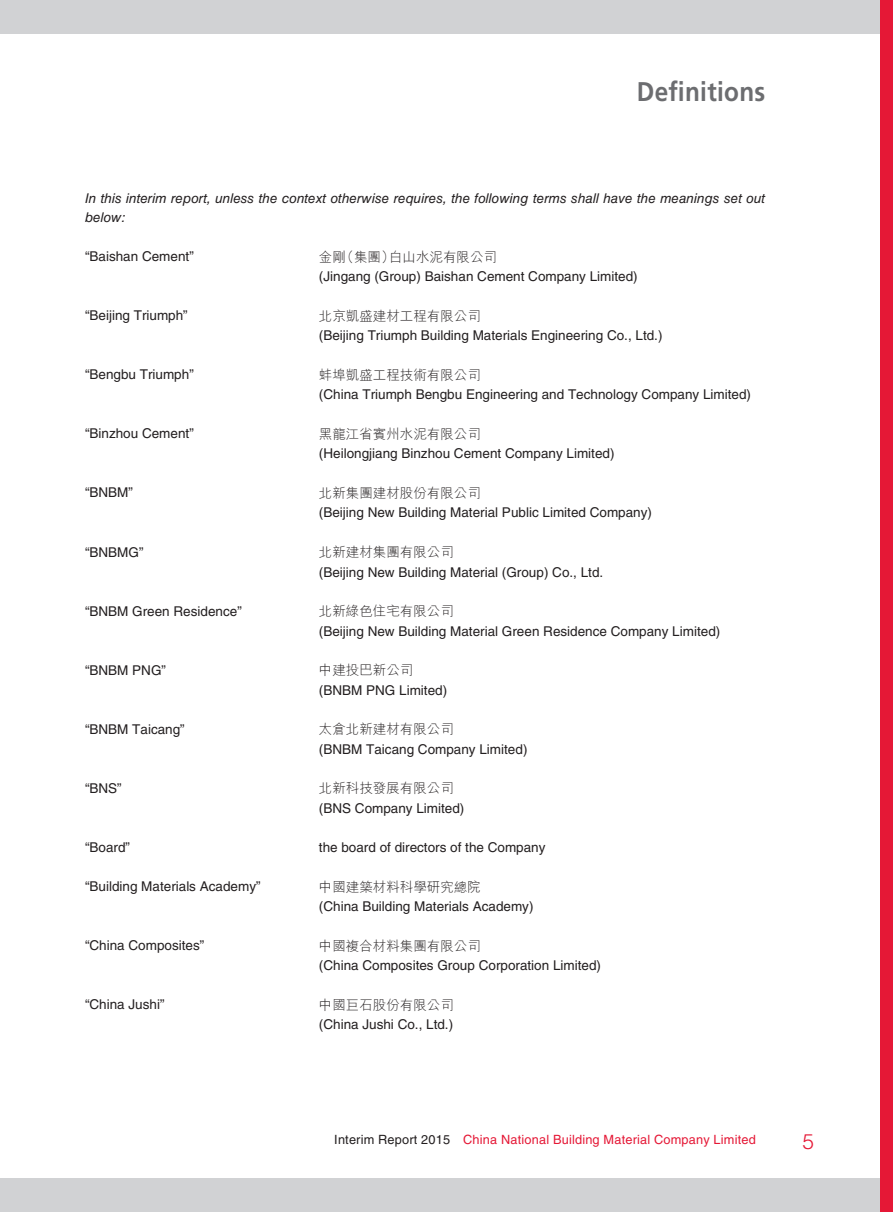
<style>
.page{position:relative;width:893px;height:1212px;background:#fff}
.page>*{position:absolute;margin:0;border:0;box-sizing:border-box;transform-origin:0 0}
.t1{font:700 27px "Frutiger LT Std";letter-spacing:.015em;color:#6c6d70;scale:.9 1}
.t2{font:300 21px "Helvetica LT Std";color:#e51836}
.t3{font:13.5px "Helvetica LT Std";color:#231f20}
.t4{font:300 13.5px "M Hei HK";color:#231f20}
.t5{font:italic 13.5px/19.5px "Helvetica LT Std";color:#231f20}
.t6{font:12.75px "Helvetica LT Std";letter-spacing:.015em;color:#e51836}
.s1{color:#231f20}
</style>
<div class="page">
<div style="left:0;top:1178px;width:893px;height:34px;background:#d1d2d4"></div>
<div style="left:0;top:0;width:893px;height:34px;background:#d1d2d4"></div>
<div style="left:880px;top:0;width:13px;height:1212px;background:#e51836"></div>
<h1 class="t1" style="left:637px;top:76px;width:144px">Definitions</h1>
<p class="t5" style="left:85px;top:188px;width:682px">In this interim report, unless the context otherwise requires, the following terms shall have the meanings set out below:</p>
<p class="t3" style="left:85px;top:248px;width:110px">“Baishan Cement”</p>
<p class="t4" style="left:319px;top:250px;width:180px">金剛（集團）白山水泥有限公司</p>
<p class="t3" style="left:319px;top:269px;width:320px">(Jingang (Group) Baishan Cement Company Limited)</p>
<p class="t3" style="left:85px;top:308px;width:104px">“Beijing Triumph”</p>
<p class="t4" style="left:319px;top:309px;width:164px">北京凱盛建材工程有限公司</p>
<p class="t3" style="left:319px;top:328px;width:345px">(Beijing Triumph Building Materials Engineering Co., Ltd.)</p>
<p class="t3" style="left:85px;top:367px;width:110px">“Bengbu Triumph”</p>
<p class="t4" style="left:319px;top:368px;width:164px">蚌埠凱盛工程技術有限公司</p>
<p class="t3" style="left:319px;top:387px;width:434px">(China Triumph Bengbu Engineering and Technology Company Limited)</p>
<p class="t3" style="left:85px;top:426px;width:110px">“Binzhou Cement”</p>
<p class="t4" style="left:319px;top:427px;width:164px">黑龍江省賓州水泥有限公司</p>
<p class="t3" style="left:319px;top:446px;width:297px">(Heilongjiang Binzhou Cement Company Limited)</p>
<p class="t3" style="left:85px;top:485px;width:49px">“BNBM”</p>
<p class="t4" style="left:319px;top:486px;width:164px">北新集團建材股份有限公司</p>
<p class="t3" style="left:319px;top:505px;width:335px">(Beijing New Building Material Public Limited Company)</p>
<p class="t3" style="left:85px;top:544px;width:60px">“BNBMG”</p>
<p class="t4" style="left:319px;top:545px;width:137px">北新建材集團有限公司</p>
<p class="t3" style="left:319px;top:564px;width:286px">(Beijing New Building Material (Group) Co., Ltd.</p>
<p class="t3" style="left:85px;top:603px;width:158px">“BNBM Green Residence”</p>
<p class="t4" style="left:319px;top:604px;width:137px">北新綠色住宅有限公司</p>
<p class="t3" style="left:319px;top:623px;width:403px">(Beijing New Building Material Green Residence Company Limited)</p>
<p class="t3" style="left:85px;top:662px;width:82px">“BNBM PNG”</p>
<p class="t4" style="left:319px;top:663px;width:96px">中建投巴新公司</p>
<p class="t3" style="left:319px;top:682px;width:130px">(BNBM PNG Limited)</p>
<p class="t3" style="left:85px;top:721px;width:101px">“BNBM Taicang”</p>
<p class="t4" style="left:319px;top:722px;width:137px">太倉北新建材有限公司</p>
<p class="t3" style="left:319px;top:741px;width:210px">(BNBM Taicang Company Limited)</p>
<p class="t3" style="left:85px;top:780px;width:38px">“BNS”</p>
<p class="t4" style="left:319px;top:781px;width:137px">北新科技發展有限公司</p>
<p class="t3" style="left:319px;top:800px;width:147px">(BNS Company Limited)</p>
<p class="t3" style="left:85px;top:839px;width:47px">“Board”</p>
<p class="t3" style="left:319px;top:839px;width:228px">the board of directors of the Company</p>
<p class="t3" style="left:85px;top:878px;width:177px">“Building Materials Academy”</p>
<p class="t4" style="left:319px;top:880px;width:164px">中國建築材料科學研究總院</p>
<p class="t3" style="left:319px;top:898px;width:216px">(China Building Materials Academy)</p>
<p class="t3" style="left:85px;top:937px;width:121px">“China Composites”</p>
<p class="t4" style="left:319px;top:939px;width:164px">中國複合材料集團有限公司</p>
<p class="t3" style="left:319px;top:957px;width:284px">(China Composites Group Corporation Limited)</p>
<p class="t3" style="left:85px;top:996px;width:81px">“China Jushi”</p>
<p class="t4" style="left:319px;top:998px;width:137px">中國巨石股份有限公司</p>
<p class="t3" style="left:319px;top:1016px;width:136px">(China Jushi Co., Ltd.)</p>
<p class="t6" style="left:334px;top:1132px;width:423px"><span class="s1">Interim Report 2015</span> China National Building Material Company Limited</p>
<h2 class="t2" style="left:802px;top:1129px;width:13px">5</h2>
</div>
